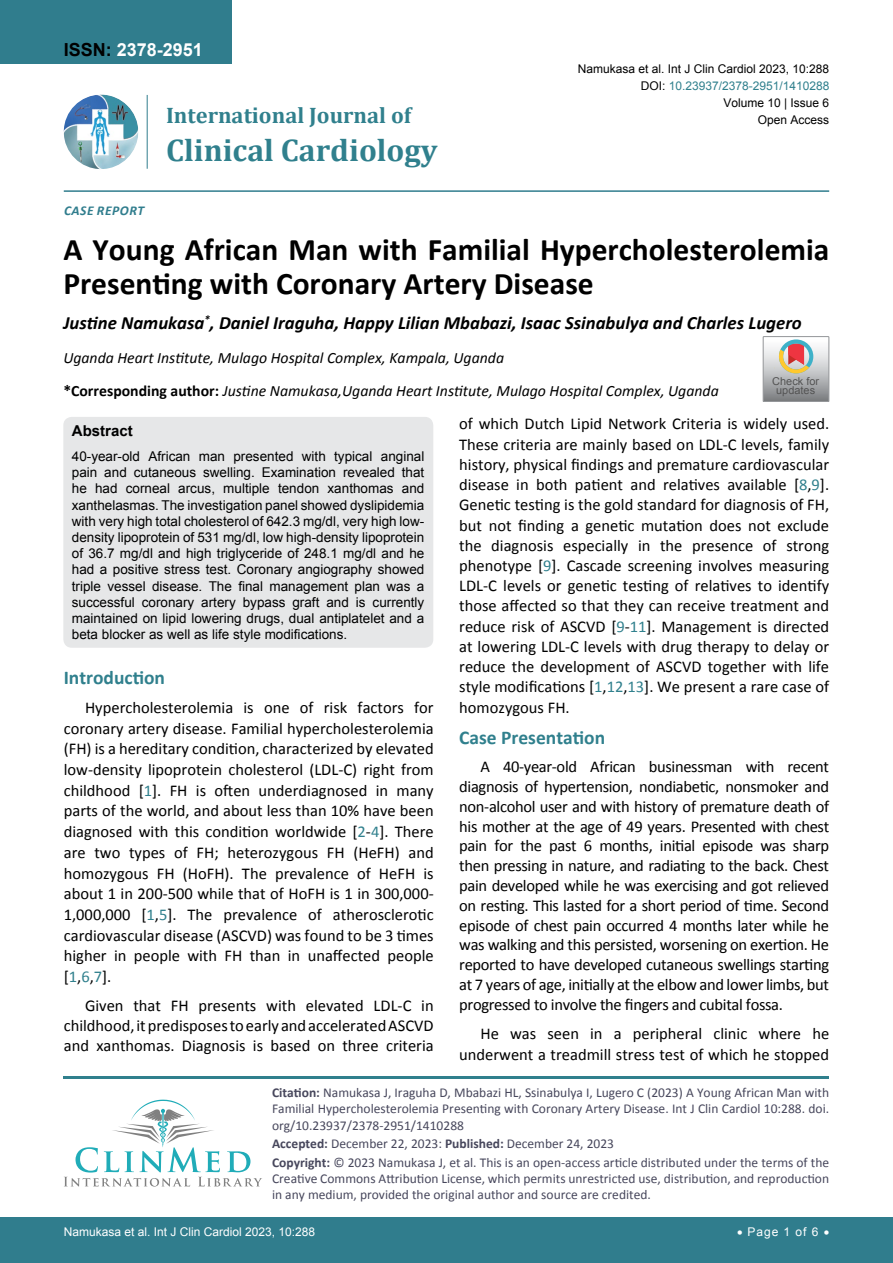
<style>
.page{position:relative;width:893px;height:1263px;background:#fff}
.page>*{position:absolute;margin:0;border:0;box-sizing:border-box;transform-origin:0 0}
.t1{font:700 31.5px/34.5px "Calibri";color:#000}
.t2{font:700 31.5px "Cambria";color:#30808d}
.t3{font:700 22.5px "Cambria";color:#30808d}
.t4{font:700 19.5px "Calibri";color:#30808d}
.t5{font:italic 700 18.75px "Calibri";color:#000}
.t6{font:700 18px "Arial";color:#fff}
.t7{font:16.5px/20.2px "Calibri";color:#000;text-align:justify}
.t8{font:italic 15.75px/33px "Calibri";color:#000}
.t9{font:700 15px "Arial";color:#000}
.t10{font:13.5px/16.2px "Arial";color:#000;text-align:justify}
.t11{font:13.5px/16.2px "Calibri";color:#47475c}
.t12{font:italic 700 13.5px "Calibri";letter-spacing:.04em;color:#307d8d}
.t13{font:12px "Arial";color:#000}
.t14{font:12px "Arial";color:#fff}
.t15{font:12px "Arial";color:#30808d}
.t16{font:10.8px/9.3px "Arial";color:#535353;text-align:center}
.s1{color:#000}
.s2{font-weight:700;font-style:normal}
.s3{color:#30808d}
.s4{font-weight:700}
</style>
<div class="page">
<img style="left:64px;top:95px;width:74px;height:74px;border-radius:37px">
<hr style="left:147px;top:95px;width:1px;height:74px;background:#307d8d">
<hr style="left:64px;top:190px;width:765px;height:2px;background:#307d8d">
<hr style="left:64px;top:1076px;width:765px;height:2px;background:#30808d">
<svg style="left:64px;top:1100px;width:198px;height:86px"></svg>
<div style="left:0;top:1217px;width:893px;height:46px;background:#307d8d"></div>
<div style="left:0;top:0;width:231px;height:64px;background:#307d8d"></div>
<div style="left:63px;top:417px;width:370px;height:231px;background:#e6e7e8;border-radius:9px"></div>
<svg style="left:763px;top:337px;width:66px;height:65px"></svg>
<p class="t6" style="left:64px;top:38px;width:141px"><span class="s1">ISSN:</span> 2378-2951</p>
<p class="t12" style="left:64px;top:202px;width:82px">Case Repor t</p>
<h2 class="t3" style="left:166px;top:100px;width:247px">International Journal of</h2>
<h1 class="t2" style="left:166px;top:128px;width:273px">Clinical Cardiology</h1>
<p class="t13" style="left:578px;top:60px;width:253px">Namukasa et al. Int J Clin Cardiol 2023, 10:288</p>
<p class="t13" style="left:723px;top:95px;width:107px">Volume 10 | Issue 6</p>
<p class="t15" style="left:641px;top:78px;width:190px"><span class="s1">DOI:</span> 10.23937/2378-2951/1410288</p>
<p class="t13" style="left:758px;top:112px;width:73px">Open Access</p>
<h1 class="t1" style="left:63px;top:232px;width:768px">A Young African Man with Familial Hypercholesterolemia<br>Presenting with Coronary Artery Disease</h1>
<p class="t5" style="left:63px;top:311px;width:740px">Justine Namukasa<sup>*</sup>, Daniel Iraguha, Happy Lilian Mbabazi, Isaac Ssinabulya and Charles Lugero</p>
<p class="t8" style="left:63px;top:340px;width:657px">Uganda Heart Institute, Mulago Hospital Complex, Kampala, Uganda<br><span class="s2">*Corresponding author:</span> Justine Namukasa,Uganda Heart Institute, Mulago Hospital Complex, Uganda</p>
<p class="t9" style="left:72px;top:421px;width:62px">Abstract</p>
<p class="t10" style="left:72px;top:448px;width:354px">40-year-old African man presented with typical anginal pain and cutaneous swelling. Examination revealed that he had corneal arcus, multiple tendon xanthomas and xanthelasmas. The investigation panel showed dyslipidemia with very high total cholesterol of 642.3 mg/dl, very high low&shy;density lipoprotein of 531 mg/dl, low high-density lipoprotein of 36.7 mg/dl and high triglyceride of 248.1 mg/dl and he had a positive stress test. Coronary angiography showed triple vessel disease. The final management plan was a successful coronary artery bypass graft and is currently maintained on lipid lowering drugs, dual antiplatelet and a beta blocker as well as life style modifications.</p>
<p class="t16" style="left:772px;top:377px;width:48px">Check for updates</p>
<p class="t7" style="left:459px;top:414px;width:371px">of which Dutch Lipid Network Criteria is widely used.<br>These criteria are mainly based on LDL-C levels, family history, physical findings and premature cardiovascular disease in both patient and relatives available [<span class="s3">8</span>,<span class="s3">9</span>].<br>Genetic testing is the gold standard for diagnosis of FH, but not finding a genetic mutation does not exclude the diagnosis especially in the presence of strong phenotype [<span class="s3">9</span>]. Cascade screening involves measuring LDL-C levels or genetic testing of relatives to identify those affected so that they can receive treatment and reduce risk of ASCVD [<span class="s3">9</span>-<span class="s3">11</span>]. Management is directed at lowering LDL-C levels with drug therapy to delay or reduce the development of ASCVD together with life style modifications [<span class="s3">1</span>,<span class="s3">12</span>,<span class="s3">13</span>]. We present a rare case of homozygous FH.</p>
<p class="t4" style="left:459px;top:725px;width:147px">Case Presentation</p>
<p class="t7" style="left:459px;top:757px;width:371px;line-height:19.8px;text-indent:21px">A 40-year-old African businessman with recent diagnosis of hypertension, nondiabetic, nonsmoker and non-alcohol user and with history of premature death of his mother at the age of 49 years. Presented with chest pain for the past 6 months, initial episode was sharp then pressing in nature, and radiating to the back. Chest pain developed while he was exercising and got relieved on resting. This lasted for a short period of time. Second episode of chest pain occurred 4 months later while he was walking and this persisted, worsening on exertion. He reported to have developed cutaneous swellings starting at 7 years of age, initially at the elbow and lower limbs, but progressed to involve the fingers and cubital fossa.</p>
<p class="t7" style="left:459px;top:1023px;width:371px;line-height:21px;text-align:right">He was seen in a peripheral clinic where he underwent a treadmill stress test of which he stopped</p>
<p class="t4" style="left:64px;top:665px;width:103px">Introduction</p>
<p class="t7" style="left:64px;top:697px;width:371px;line-height:20.7px;text-indent:21px">Hypercholesterolemia is one of risk factors for coronary artery disease. Familial hypercholesterolemia (FH) is a hereditary condition, characterized by elevated low-density lipoprotein cholesterol (LDL-C) right from childhood [<span class="s3">1</span>]. FH is often underdiagnosed in many parts of the world, and about less than 10% have been diagnosed with this condition worldwide [<span class="s3">2</span>-<span class="s3">4</span>]. There are two types of FH; heterozygous FH (HeFH) and homozygous FH (HoFH). The prevalence of HeFH is about 1 in 200-500 while that of HoFH is 1 in 300,000- 1,000,000 [<span class="s3">1</span>,<span class="s3">5</span>]. The prevalence of atherosclerotic cardiovascular disease (ASCVD) was found to be 3 times higher in people with FH than in unaffected people [<span class="s3">1</span>,<span class="s3">6</span>,<span class="s3">7</span>].</p>
<p class="t7" style="left:64px;top:995px;width:371px;text-indent:21px">Given that FH presents with elevated LDL-C in childhood, it predisposes to early and accelerated ASCVD and xanthomas. Diagnosis is based on three criteria</p>
<p class="t11" style="left:272px;top:1084px;width:559px;text-align:justify"><span class="s4">Citation:</span> Namukasa J, Iraguha D, Mbabazi HL, Ssinabulya I, Lugero C (2023) A Young African Man with Familial Hypercholesterolemia Presenting with Coronary Artery Disease. Int J Clin Cardiol 10:288. doi. org/10.23937/2378-2951/1410288</p>
<p class="t11" style="left:272px;top:1134px;width:559px;line-height:18.6px"><span class="s4">Accepted:</span> December 22, 2023: <span class="s4">Published:</span> December 24, 2023<br><span class="s4">Copyright:</span> © 2023 Namukasa J, et al. This is an open-access article distributed under the terms of the</p>
<p class="t11" style="left:272px;top:1170px;width:559px">Creative Commons Attribution License, which permits unrestricted use, distribution, and reproduction in any medium, provided the original author and source are credited.</p>
<p class="t14" style="left:64px;top:1223px;width:253px">Namukasa et al. Int J Clin Cardiol 2023, 10:288</p>
<p class="t14" style="left:737px;top:1223px;width:94px">• Page 1 of 6 •</p>
</div>
